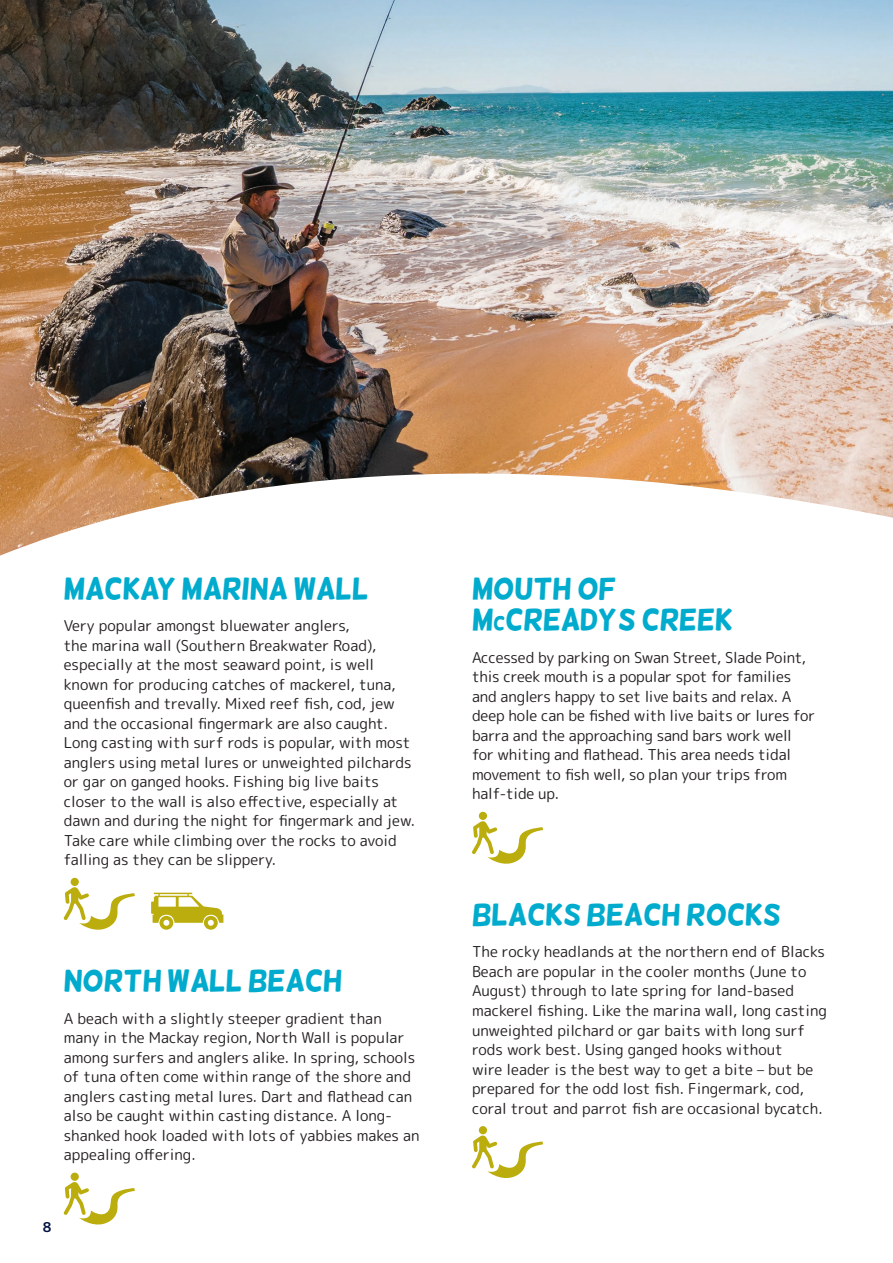
<style>
.page{position:relative;width:893px;height:1263px;background:#fff}
.page>*{position:absolute;margin:0;border:0;box-sizing:border-box;transform-origin:0 0}
.t1{font:30px/31.5px "Helsinki";letter-spacing:-.01em;color:#00abcd}
.t2{font:15px/19.5px "Rounded Mplus 1 c";color:#231f20}
.t3{font:700 13.5px "Rounded Mplus 1 c";color:#001340}
.s1{font-size:19.5px}
</style>
<div class="page">
<img style="left:0;top:0;width:893px;height:556px">
<svg style="left:64px;top:878px;width:71px;height:52px"></svg>
<svg style="left:151px;top:893px;width:72px;height:37px"></svg>
<svg style="left:64px;top:1172px;width:71px;height:53px"></svg>
<svg style="left:472px;top:812px;width:71px;height:52px"></svg>
<svg style="left:472px;top:1126px;width:71px;height:52px"></svg>
<p class="t1" style="left:64px;top:573px;width:306px">MACKAY MARINA WALL</p>
<p class="t2" style="left:64px;top:616px;width:353px">Very popular amongst bluewater anglers,<br>the marina wall (Southern Breakwater Road), especially at the most seaward point, is well known for producing catches of mackerel, tuna, queenfish and trevally. Mixed reef fish, cod, jew and the occasional fingermark are also caught.<br>Long casting with surf rods is popular, with most anglers using metal lures or unweighted pilchards or gar on ganged hooks. Fishing big live baits closer to the wall is also effective, especially at dawn and during the night for fingermark and jew.<br>Take care while climbing over the rocks to avoid falling as they can be slippery.</p>
<p class="t1" style="left:64px;top:965px;width:280px">NORTH WALL BEACH</p>
<p class="t2" style="left:64px;top:1008px;width:357px">A beach with a slightly steeper gradient than many in the Mackay region, North Wall is popular among surfers and anglers alike. In spring, schools of tuna often come within range of the shore and anglers casting metal lures. Dart and flathead can also be caught within casting distance. A long&shy;shanked hook loaded with lots of yabbies makes an appealing offering.</p>
<p class="t3" style="left:43px;top:1218px;width:10px">8</p>
<p class="t1" style="left:472px;top:573px;width:262px">MOUTH OF<br>M<span class="s1">C</span>CREADY’S CREEK</p>
<p class="t2" style="left:472px;top:647px;width:345px">Accessed by parking on Swan Street, Slade Point, this creek mouth is a popular spot for families and anglers happy to set live baits and relax. A deep hole can be fished with live baits or lures for barra and the approaching sand bars work well for whiting and flathead. This area needs tidal movement to fish well, so plan your trips from half-tide up.</p>
<p class="t1" style="left:472px;top:899px;width:310px">BLACKS BEACH ROCKS</p>
<p class="t2" style="left:472px;top:942px;width:356px">The rocky headlands at the northern end of Blacks Beach are popular in the cooler months (June to August) through to late spring for land-based mackerel fishing. Like the marina wall, long casting unweighted pilchard or gar baits with long surf rods work best. Using ganged hooks without<br>wire leader is the best way to get a bite – but be prepared for the odd lost fish. Fingermark, cod, coral trout and parrot fish are occasional bycatch.</p>
</div>
